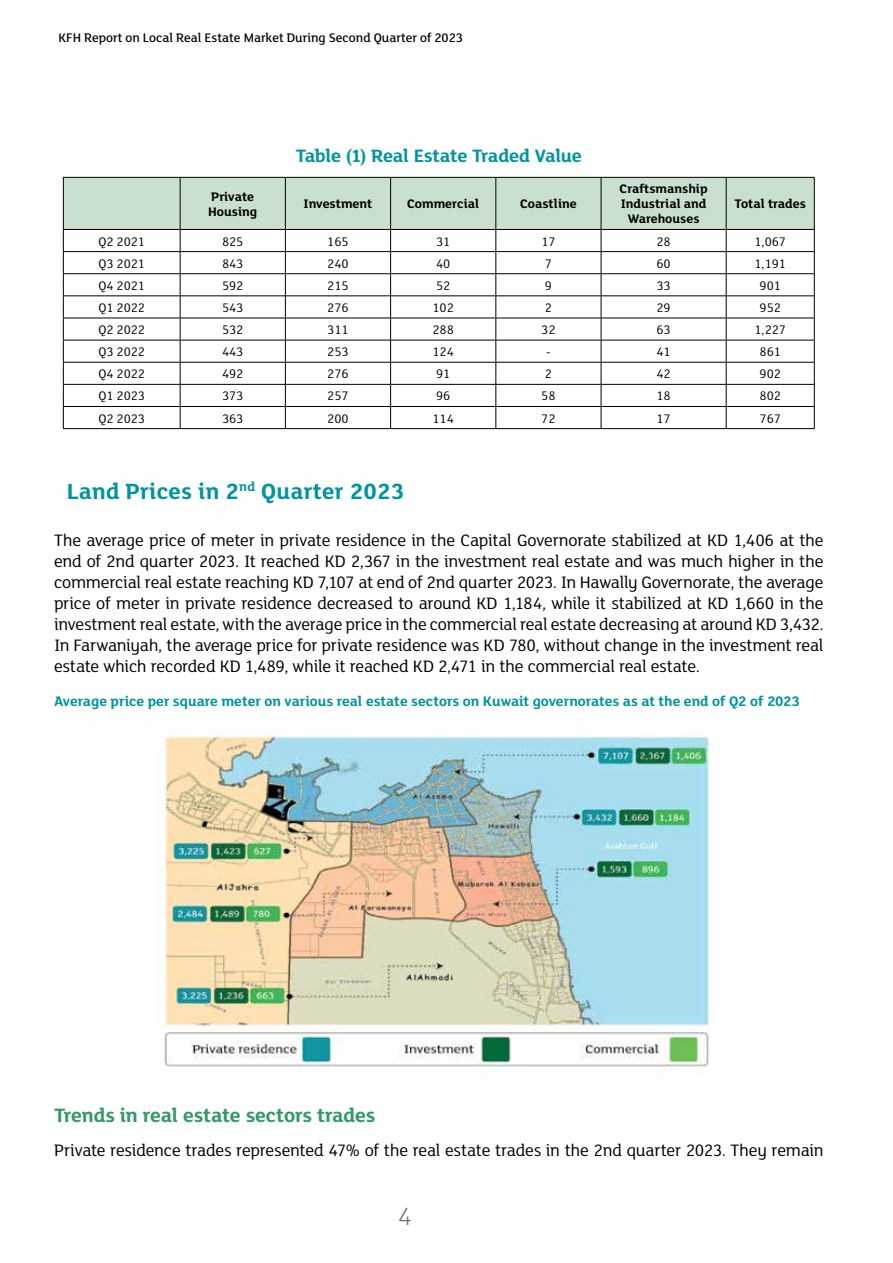
<style>
.page{position:relative;width:893px;height:1263px;background:#fff}
.page>*{position:absolute;margin:0;border:0;box-sizing:border-box;transform-origin:0 0}
.t1{font:300 27px "FS Lola";color:#6d6e71}
.t2{font:700 24px "FS Lola";letter-spacing:.01em;color:#0094a1}
.t3{font:700 21px "FS Lola";letter-spacing:-.01em;color:#396}
.t4{font:700 19.5px "FS Lola";letter-spacing:-.015em;color:#0094a1}
.t5{font:18px/21px "FS Lola";letter-spacing:-.015em;color:#000;text-align:justify}
.t6{font:700 15px "FS Lola";color:#0094a1}
.t7{font:13.5px "FS Lola";color:#000}
.t8{font:700 13.5px/15px "FS Lola";color:#000}
.t9{font:500 13.5px "FS Lola";color:#000}
</style>
<div class="page">
<svg style="left:63px;top:178px;width:752px;height:250px"></svg>
<hr style="left:63px;top:428px;width:117px;height:1px;background:#000">
<hr style="left:180px;top:428px;width:105px;height:1px;background:#000">
<hr style="left:285px;top:428px;width:106px;height:1px;background:#000">
<hr style="left:391px;top:428px;width:105px;height:1px;background:#000">
<hr style="left:496px;top:428px;width:105px;height:1px;background:#000">
<hr style="left:601px;top:428px;width:125px;height:1px;background:#000">
<hr style="left:726px;top:428px;width:89px;height:1px;background:#000">
<hr style="left:63px;top:177px;width:117px;height:1px;background:#000">
<hr style="left:63px;top:178px;width:1px;height:51px;background:#000">
<hr style="left:180px;top:177px;width:105px;height:1px;background:#000">
<hr style="left:285px;top:177px;width:106px;height:1px;background:#000">
<hr style="left:391px;top:177px;width:105px;height:1px;background:#000">
<hr style="left:496px;top:177px;width:105px;height:1px;background:#000">
<hr style="left:601px;top:177px;width:125px;height:1px;background:#000">
<hr style="left:726px;top:177px;width:89px;height:1px;background:#000">
<hr style="left:814px;top:178px;width:1px;height:51px;background:#000">
<hr style="left:63px;top:229px;width:117px;height:1px;background:#000">
<hr style="left:180px;top:229px;width:105px;height:1px;background:#000">
<hr style="left:285px;top:229px;width:106px;height:1px;background:#000">
<hr style="left:391px;top:229px;width:105px;height:1px;background:#000">
<hr style="left:496px;top:229px;width:105px;height:1px;background:#000">
<hr style="left:601px;top:229px;width:125px;height:1px;background:#000">
<hr style="left:726px;top:229px;width:89px;height:1px;background:#000">
<img style="left:158px;top:730px;width:552px;height:343px">
<p class="t9" style="left:59px;top:29px;width:406px">KFH Report on Local Real Estate Market During Second Quarter of 2023</p>
<p class="t4" style="left:296px;top:143px;width:288px">Table (1) Real Estate Traded Value</p>
<p class="t8" style="left:208px;top:188px;width:51px">Private<br>Housing</p>
<p class="t8" style="left:303px;top:196px;width:70px">Investment</p>
<p class="t8" style="left:407px;top:196px;width:74px">Commercial</p>
<p class="t8" style="left:520px;top:196px;width:58px">Coastline</p>
<p class="t8" style="left:620px;top:181px;width:89px;text-align:center">Craftsmanship<br>Industrial and<br>Warehouses</p>
<p class="t8" style="left:735px;top:196px;width:73px">Total trades</p>
<p class="t7" style="left:98px;top:232px;width:48px">Q2 2021</p>
<p class="t7" style="left:222px;top:232px;width:23px">825</p>
<p class="t7" style="left:327px;top:232px;width:23px">165</p>
<p class="t7" style="left:436px;top:232px;width:16px">31</p>
<p class="t7" style="left:541px;top:232px;width:16px">17</p>
<p class="t7" style="left:656px;top:232px;width:16px">28</p>
<p class="t7" style="left:754px;top:232px;width:33px">1,067</p>
<p class="t7" style="left:98px;top:254px;width:48px">Q3 2021</p>
<p class="t7" style="left:222px;top:254px;width:23px">843</p>
<p class="t7" style="left:327px;top:254px;width:23px">240</p>
<p class="t7" style="left:436px;top:254px;width:16px">40</p>
<p class="t7" style="left:545px;top:254px;width:9px">7</p>
<p class="t7" style="left:656px;top:254px;width:16px">60</p>
<p class="t7" style="left:754px;top:254px;width:33px">1,191</p>
<p class="t7" style="left:98px;top:277px;width:48px">Q4 2021</p>
<p class="t7" style="left:222px;top:277px;width:23px">592</p>
<p class="t7" style="left:327px;top:277px;width:23px">215</p>
<p class="t7" style="left:436px;top:277px;width:16px">52</p>
<p class="t7" style="left:545px;top:277px;width:9px">9</p>
<p class="t7" style="left:656px;top:277px;width:16px">33</p>
<p class="t7" style="left:760px;top:277px;width:23px">901</p>
<p class="t7" style="left:98px;top:299px;width:48px">Q1 2022</p>
<p class="t7" style="left:222px;top:299px;width:23px">543</p>
<p class="t7" style="left:327px;top:299px;width:23px">276</p>
<p class="t7" style="left:433px;top:299px;width:23px">102</p>
<p class="t7" style="left:545px;top:299px;width:9px">2</p>
<p class="t7" style="left:656px;top:299px;width:16px">29</p>
<p class="t7" style="left:760px;top:299px;width:23px">952</p>
<p class="t7" style="left:98px;top:321px;width:48px">Q2 2022</p>
<p class="t7" style="left:222px;top:321px;width:23px">532</p>
<p class="t7" style="left:327px;top:321px;width:23px">311</p>
<p class="t7" style="left:432px;top:321px;width:23px">288</p>
<p class="t7" style="left:541px;top:321px;width:16px">32</p>
<p class="t7" style="left:656px;top:321px;width:16px">63</p>
<p class="t7" style="left:754px;top:321px;width:33px">1,227</p>
<p class="t7" style="left:98px;top:343px;width:48px">Q3 2022</p>
<p class="t7" style="left:222px;top:343px;width:23px">443</p>
<p class="t7" style="left:327px;top:343px;width:23px">253</p>
<p class="t7" style="left:432px;top:343px;width:23px">124</p>
<p class="t7" style="left:546px;top:343px;width:6px">-</p>
<p class="t7" style="left:656px;top:343px;width:16px">41</p>
<p class="t7" style="left:760px;top:343px;width:23px">861</p>
<p class="t7" style="left:98px;top:365px;width:48px">Q4 2022</p>
<p class="t7" style="left:222px;top:365px;width:23px">492</p>
<p class="t7" style="left:327px;top:365px;width:23px">276</p>
<p class="t7" style="left:436px;top:365px;width:16px">91</p>
<p class="t7" style="left:545px;top:365px;width:9px">2</p>
<p class="t7" style="left:656px;top:365px;width:16px">42</p>
<p class="t7" style="left:760px;top:365px;width:23px">902</p>
<p class="t7" style="left:98px;top:387px;width:48px">Q1 2023</p>
<p class="t7" style="left:222px;top:387px;width:23px">373</p>
<p class="t7" style="left:327px;top:387px;width:23px">257</p>
<p class="t7" style="left:436px;top:387px;width:16px">96</p>
<p class="t7" style="left:541px;top:387px;width:16px">58</p>
<p class="t7" style="left:656px;top:387px;width:16px">18</p>
<p class="t7" style="left:760px;top:387px;width:23px">802</p>
<p class="t7" style="left:98px;top:409px;width:48px">Q2 2023</p>
<p class="t7" style="left:222px;top:409px;width:23px">363</p>
<p class="t7" style="left:327px;top:409px;width:23px">200</p>
<p class="t7" style="left:432px;top:409px;width:23px">114</p>
<p class="t7" style="left:541px;top:409px;width:16px">72</p>
<p class="t7" style="left:656px;top:409px;width:16px">17</p>
<p class="t7" style="left:760px;top:409px;width:23px">767</p>
<h2 class="t2" style="left:67px;top:475px;width:339px">Land Prices in 2<sup>nd</sup> Quarter 2023</h2>
<p class="t5" style="left:54px;top:529px;width:771px">The average price of meter in private residence in the Capital Governorate stabilized at KD 1,406 at the end of 2nd quarter 2023. It reached KD 2,367 in the investment real estate and was much higher in the commercial real estate reaching KD 7,107 at end of 2nd quarter 2023. In Hawally Governorate, the average price of meter in private residence decreased to around KD 1,184, while it stabilized at KD 1,660 in the investment real estate, with the average price in the commercial real estate decreasing at around KD 3,432.<br>In Farwaniyah, the average price for private residence was KD 780, without change in the investment real estate which recorded KD 1,489, while it reached KD 2,471 in the commercial real estate.</p>
<p class="t6" style="left:54px;top:690px;width:747px">Average price per square meter on various real estate sectors on Kuwait governorates as at the end of Q2 of 2023</p>
<p class="t3" style="left:54px;top:1101px;width:323px">Trends in real estate sectors trades</p>
<p class="t5" style="left:54px;top:1139px;width:771px">Private residence trades represented 47% of the real estate trades in the 2nd quarter 2023. They remain</p>
<h1 class="t1" style="left:398px;top:1199px;width:16px">4</h1>
</div>
